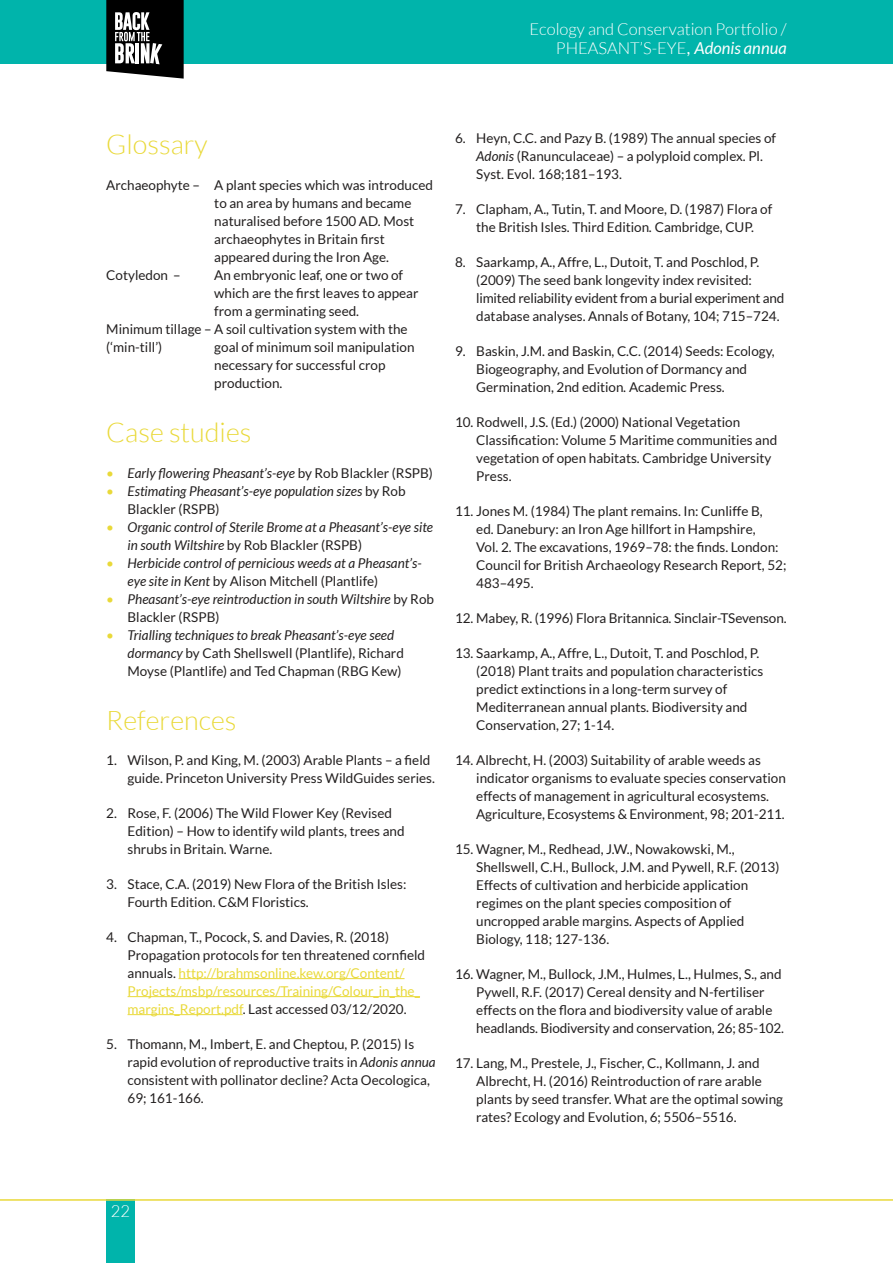
<style>
.page{position:relative;width:893px;height:1263px;background:#fff}
.page>*{position:absolute;margin:0;border:0;box-sizing:border-box;transform-origin:0 0}
.t1{font:300 27px "Lato";color:#e9d939}
.t2{font:300 16.5px/19.5px "Lato";color:#fff;text-align:right}
.t3{font:13.5px/18px "Lato";color:#221f1f}
.t4{font:italic 13.5px/18px "Lato";color:#221f1f}
.s1{font-weight:400}
.s2{font-weight:400;font-style:italic}
.s3{font-style:normal;color:#e9d939}
.s4{font-style:normal}
.s5{color:#e9d939}
.s6{font-style:italic}
</style>
<div class="page">
<div style="left:0;top:0;width:893px;height:64px;background:#00b4ab"></div>
<svg style="left:106px;top:0;width:78px;height:79px;background:#404141"></svg>
<div style="left:106px;top:1200px;width:28px;height:63px;background:#00b4ab"></div>
<hr style="left:0;top:1199px;width:893px;height:2px;background:#e9d939">
<hr style="left:179px;top:978px;width:226px;height:1px;background:#e9d939">
<hr style="left:128px;top:996px;width:292px;height:1px;background:#e9d939">
<hr style="left:128px;top:1014px;width:115px;height:1px;background:#e9d939">
<p class="t2" style="left:529px;top:20px;width:259px">Ecology and Conservation Portfolio /<br>PHEASANT’S-EYE<span class="s1">,</span> <span class="s2">Adonis annua</span></p>
<h1 class="t1" style="left:106px;top:134px;width:103px">Glossary</h1>
<p class="t3" style="left:106px;top:177px;width:328px">Archaeophyte – A plant species which was introduced</p>
<p class="t3" style="left:214px;top:195px;width:199px">to an area by humans and became</p>
<p class="t3" style="left:214px;top:213px;width:201px">naturalised before 1500 AD. Most</p>
<p class="t3" style="left:214px;top:230px;width:172px">archaeophytes in Britain first</p>
<p class="t3" style="left:214px;top:249px;width:176px">appeared during the Iron Age.</p>
<p class="t3" style="left:106px;top:267px;width:76px">Cotyledon –</p>
<p class="t3" style="left:214px;top:267px;width:190px">An embryonic leaf, one or two of</p>
<p class="t3" style="left:214px;top:284px;width:206px">which are the first leaves to appear</p>
<p class="t3" style="left:214px;top:303px;width:146px">from a germinating seed.</p>
<p class="t3" style="left:106px;top:321px;width:303px">Minimum tillage – A soil cultivation system with the</p>
<p class="t3" style="left:214px;top:339px;width:202px">goal of minimum soil manipulation</p>
<p class="t3" style="left:214px;top:357px;width:173px">necessary for successful crop</p>
<p class="t3" style="left:214px;top:375px;width:70px">production.</p>
<h1 class="t1" style="left:106px;top:422px;width:147px">Case studies</h1>
<p class="t4" style="left:106px;top:464px;width:328px"><span class="s3">•</span> Early flowering Pheasant’s-eye <span class="s4">by Rob Blackler (RSPB)</span></p>
<p class="t4" style="left:128px;top:482px;width:280px;text-indent:-21px"><span class="s3">•</span> Estimating Pheasant’s-eye population sizes <span class="s4">by Rob<br>Blackler (RSPB)</span></p>
<p class="t4" style="left:128px;top:518px;width:307px;text-indent:-21px"><span class="s3">•</span> Organic control of Sterile Brome at a Pheasant’s-eye site in south Wiltshire <span class="s4">by Rob Blackler (RSPB)</span></p>
<p class="t4" style="left:128px;top:554px;width:296px;text-indent:-21px"><span class="s3">•</span> Herbicide control of pernicious weeds at a Pheasant’s&shy;eye site in Kent <span class="s4">by Alison Mitchell (Plantlife)</span></p>
<p class="t4" style="left:128px;top:590px;width:308px;text-indent:-21px"><span class="s3">•</span> Pheasant’s-eye reintroduction in south Wiltshire <span class="s4">by Rob<br>Blackler (RSPB)</span></p>
<p class="t3" style="left:128px;top:627px;width:278px;text-indent:-21px"><span class="s5">•</span> <span class="s6">Trialling techniques to break Pheasant’s-eye seed dormancy</span> by Cath Shellswell (Plantlife), Richard<br>Moyse (Plantlife) and Ted Chapman (RBG Kew)</p>
<h1 class="t1" style="left:106px;top:710px;width:132px">References</h1>
<p class="t3" style="left:128px;top:751px;width:309px;text-indent:-21px">1. Wilson, P. and King, M. (2003) Arable Plants – a field guide. Princeton University Press WildGuides series.</p>
<p class="t3" style="left:128px;top:805px;width:279px;text-indent:-21px">2. Rose, F. (2006) The Wild Flower Key (Revised<br>Edition) – How to identify wild plants, trees and shrubs in Britain. Warne.</p>
<p class="t3" style="left:128px;top:876px;width:280px;text-indent:-21px">3. Stace, C.A. (2019) New Flora of the British Isles:<br>Fourth Edition. C&amp;M Floristics.</p>
<p class="t3" style="left:128px;top:929px;width:299px;text-indent:-21px">4. Chapman, T., Pocock, S. and Davies, R. (2018)<br>Propagation protocols for ten threatened cornfield annuals. <span class="s5">http://brahmsonline.kew.org/Content/ Projects/msbp/resources/Training/Colour_in_the_ margins_Report.pdf</span>. Last accessed 03/12/2020.</p>
<p class="t3" style="left:128px;top:1036px;width:310px;text-indent:-21px">5. Thomann, M., Imbert, E. and Cheptou, P. (2015) Is rapid evolution of reproductive traits in <span class="s6">Adonis annua </span>consistent with pollinator decline? Acta Oecologica, 69; 161-166.</p>
<p class="t3" style="left:106px;top:339px;width:57px">(‘min-till’)</p>
<p class="t3" style="left:476px;top:129px;width:301px;text-indent:-21px">6. Heyn, C.C. and Pazy B. (1989) The annual species of<br><span class="s6">Adonis</span> (Ranunculaceae) – a polyploid complex. Pl.<br>Syst. Evol. 168;181–193.</p>
<p class="t3" style="left:455px;top:201px;width:319px;text-align:center">7. Clapham, A., Tutin, T. and Moore, D. (1987) Flora of the British Isles. Third Edition<span class="s6">.</span> Cambridge, CUP.</p>
<p class="t3" style="left:476px;top:254px;width:309px;text-indent:-21px">8. Saarkamp, A., Affre, L., Dutoit, T. and Poschlod, P. (2009) The seed bank longevity index revisited: limited reliability evident from a burial experiment and database analyses. Annals of Botany, 104; 715–724.</p>
<p class="t3" style="left:476px;top:342px;width:300px;text-indent:-21px">9. Baskin, J.M. and Baskin, C.C. (2014) Seeds: Ecology,<br>Biogeography, and Evolution of Dormancy and<br>Germination, 2nd edition<span class="s6">.</span> Academic Press.</p>
<p class="t3" style="left:476px;top:413px;width:302px;text-indent:-21px">10. Rodwell, J.S. (Ed.) (2000) National Vegetation Classification: Volume 5 Maritime communities and vegetation of open habitats. Cambridge University Press.</p>
<p class="t3" style="left:476px;top:502px;width:312px;text-indent:-21px">11. Jones M. (1984) The plant remains. In: Cunliffe B,<br>ed. Danebury: an Iron Age hillfort in Hampshire,<br>Vol. 2. The excavations, 1969–78: the finds. London:<br>Council for British Archaeology Research Report, 52; 483–495.</p>
<p class="t3" style="left:455px;top:610px;width:333px">12. Mabey, R. (1996) Flora Britannica<span class="s6">.</span> Sinclair-TSevenson.</p>
<p class="t3" style="left:476px;top:645px;width:289px;text-indent:-21px">13. Saarkamp, A., Affre, L., Dutoit, T. and Poschlod, P. (2018) Plant traits and population characteristics predict extinctions in a long-term survey of Mediterranean annual plants. Biodiversity and Conservation, 27; 1-14.</p>
<p class="t3" style="left:476px;top:752px;width:311px;text-indent:-21px">14. Albrecht, H. (2003) Suitability of arable weeds as indicator organisms to evaluate species conservation effects of management in agricultural ecosystems.<br>Agriculture, Ecosystems &amp; Environment, 98; 201-211.</p>
<p class="t3" style="left:476px;top:840px;width:305px;text-indent:-21px">15. Wagner, M., Redhead, J.W., Nowakowski, M., Shellswell, C.H., Bullock, J.M. and Pywell, R.F. (2013)<br>Effects of cultivation and herbicide application regimes on the plant species composition of uncropped arable margins. Aspects of Applied Biology, 118; 127-136.</p>
<p class="t3" style="left:476px;top:965px;width:309px;text-indent:-21px">16. Wagner, M., Bullock, J.M., Hulmes, L., Hulmes, S., and Pywell, R.F. (2017) Cereal density and N-fertiliser effects on the flora and biodiversity value of arable headlands. Biodiversity and conservation, 26; 85-102.</p>
<p class="t3" style="left:476px;top:1054px;width:308px;text-indent:-21px">17. Lang, M., Prestele, J., Fischer, C., Kollmann, J. and Albrecht, H. (2016) Reintroduction of rare arable plants by seed transfer. What are the optimal sowing rates? Ecology and Evolution, 6; 5506–5516.</p>
<p class="t2" style="left:111px;top:1203px;width:21px">22</p>
</div>
